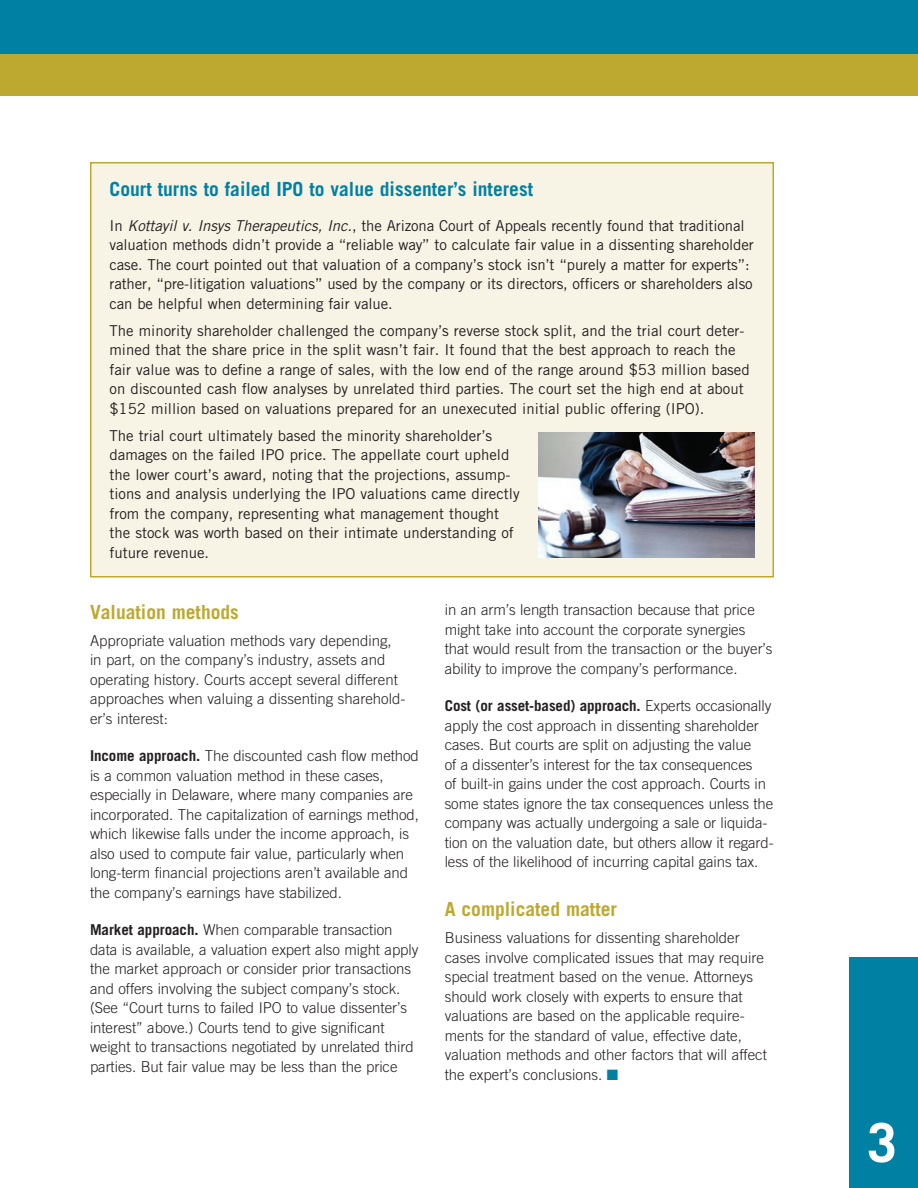
<style>
.page{position:relative;width:918px;height:1188px;background:#fff}
.page>*{position:absolute;margin:0;border:0;box-sizing:border-box;transform-origin:0 0}
.t1{font:700 54px "Trade Gothic LT Std";color:#fff}
.t2{font:700 19.5px "Trade Gothic LT Std";color:#0081a3}
.t3{font:700 19.5px "Trade Gothic LT Std";color:#bda930}
.t4{font:300 15px/19.5px "Trade Gothic LT Std";letter-spacing:-.005em;color:#231f20}
.t5{font:15px/19.5px "Trade Gothic LT Std";color:#231f20}
.s1{font-style:italic}
.s2{font-weight:700}
.s3{color:#0081a3}
</style>
<div class="page">
<div style="left:849px;top:958px;width:69px;height:230px;background:#0081a3"></div>
<div style="left:0;top:0;width:918px;height:56px;background:#0081a3"></div>
<div style="left:0;top:54px;width:918px;height:41px;background:#bda930"></div>
<div style="left:91px;top:163px;width:682px;height:414px;background:#f7f4e5"></div>
<div style="left:90px;top:162px;width:684px;height:416px;border:2px solid #bda930"></div>
<img style="left:538px;top:432px;width:216px;height:126px">
<h2 class="t2" style="left:110px;top:177px;width:425px">Court turns to failed IPO to value dissenter’s interest</h2>
<p class="t5" style="left:110px;top:215px;width:646px">In <span class="s1">Kottayil v. Insys Therapeutics, Inc.</span>, the Arizona Court of Appeals recently found that traditional valuation methods didn’t provide a “reliable way” to calculate fair value in a dissenting shareholder case. The court pointed out that valuation of a company’s stock isn’t “purely a matter for experts”: rather, “pre-litigation valuations” used by the company or its directors, officers or shareholders also can be helpful when determining fair value.</p>
<p class="t5" style="left:110px;top:320px;width:642px">The minority shareholder challenged the company’s reverse stock split, and the trial court deter&shy;mined that the share price in the split wasn’t fair. It found that the best approach to reach the fair value was to define a range of sales, with the low end of the range around $53 million based on discounted cash flow analyses by unrelated third parties. The court set the high end at about $152 million based on valuations prepared for an unexecuted initial public offering (IPO).</p>
<p class="t5" style="left:110px;top:425px;width:412px">The trial court ultimately based the minority shareholder’s damages on the failed IPO price. The appellate court upheld the lower court’s award, noting that the projections, assump&shy;tions and analysis underlying the IPO valuations came directly from the company, representing what management thought the stock was worth based on their intimate understanding of future revenue.</p>
<h2 class="t3" style="left:90px;top:600px;width:150px">Valuation methods</h2>
<p class="t4" style="left:90px;top:630px;width:317px">Appropriate valuation methods vary depending, in part, on the company’s industry, assets and operating history. Courts accept several different approaches when valuing a dissenting sharehold&shy;er’s interest:</p>
<p class="t4" style="left:90px;top:746px;width:331px"><span class="s2">Income approach.</span> The discounted cash flow method is a common valuation method in these cases, especially in Delaware, where many companies are incorporated. The capitalization of earnings method, which likewise falls under the income approach, is also used to compute fair value, particularly when long-term financial projections aren’t available and the company’s earnings have stabilized.</p>
<p class="t4" style="left:90px;top:920px;width:330px"><span class="s2">Market approach.</span> When comparable transaction data is available, a valuation expert also might apply the market approach or consider prior transactions and offers involving the subject company’s stock. (See “Court turns to failed IPO to value dissenter’s interest” above.) Courts tend to give significant weight to transactions negotiated by unrelated third parties. But fair value may be less than the price</p>
<p class="t4" style="left:445px;top:600px;width:329px">in an arm’s length transaction because that price might take into account the corporate synergies that would result from the transaction or the buyer’s ability to improve the company’s performance.</p>
<p class="t4" style="left:445px;top:696px;width:330px"><span class="s2">Cost (or asset-based) approach.</span> Experts occasionally apply the cost approach in dissenting shareholder cases. But courts are split on adjusting the value<br>of a dissenter’s interest for the tax consequences<br>of built-in gains under the cost approach. Courts in some states ignore the tax consequences unless the company was actually undergoing a sale or liquida&shy;tion on the valuation date, but others allow it regard&shy;less of the likelihood of incurring capital gains tax.</p>
<h2 class="t3" style="left:445px;top:897px;width:174px">A complicated matter</h2>
<p class="t4" style="left:445px;top:928px;width:324px">Business valuations for dissenting shareholder cases involve complicated issues that may require special treatment based on the venue. Attorneys should work closely with experts to ensure that valuations are based on the applicable require&shy;ments for the standard of value, effective date, valuation methods and other factors that will affect the expert’s conclusions. <span class="s3">■</span></p>
<h1 class="t1" style="left:867px;top:1110px;width:32px">3</h1>
</div>
